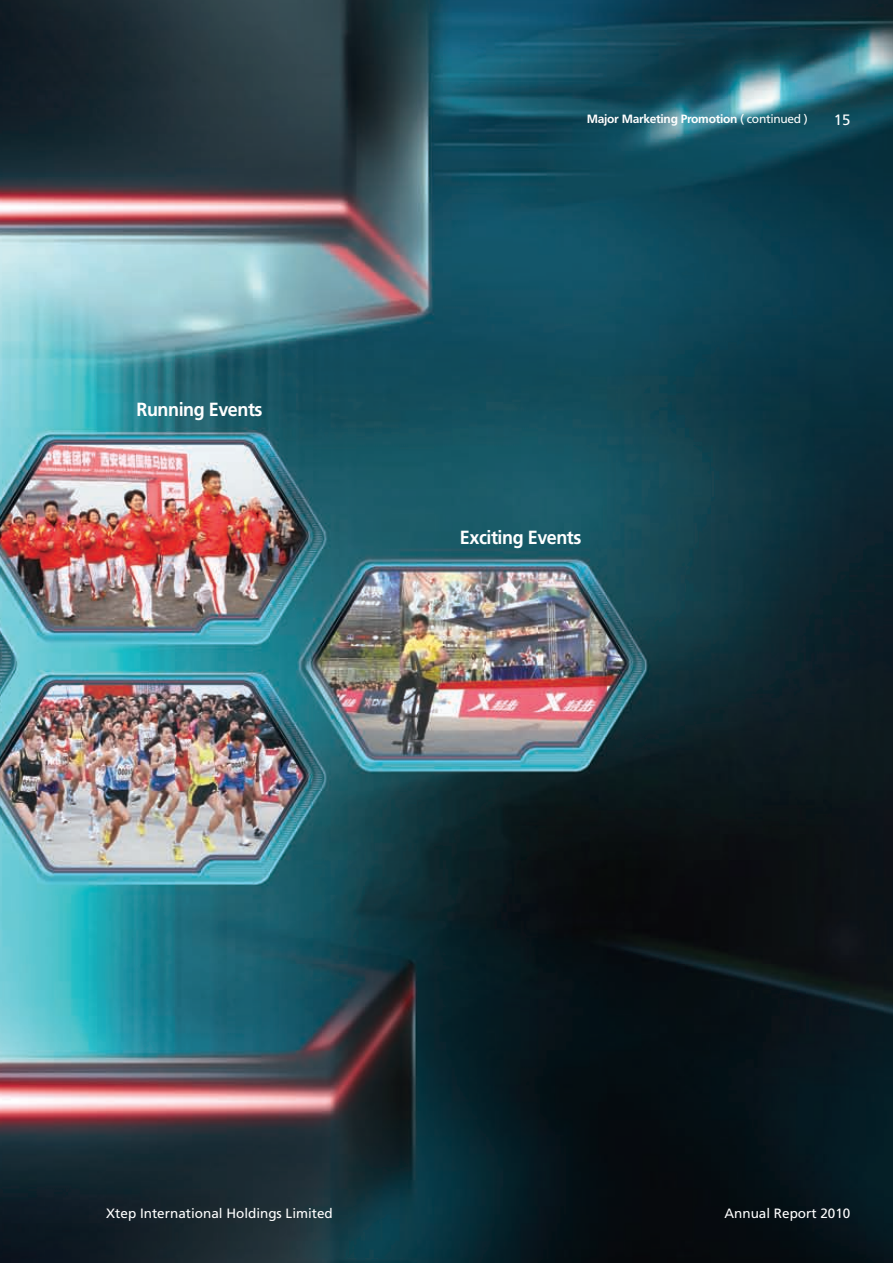
<style>
.page{position:relative;width:893px;height:1263px;background:#fff}
.page>*{position:absolute;margin:0;border:0;box-sizing:border-box;transform-origin:0 0}
.t1{font:700 19.05px "Frutiger LT Std";letter-spacing:-.025em;color:#fff;scale:.94 1}
.t2{font:15px "Frutiger LT Std";color:#fff}
.t3{font:13.5px "Frutiger LT Std";color:#fff}
.t4{font:700 12px "Frutiger LT Std";letter-spacing:-.025em;color:#fff}
.s1{font-weight:400}
</style>
<div class="page">
<img style="left:0;top:0;width:893px;height:1263px">
<h1 class="t1" style="left:137px;top:398px;width:136px">Running Events</h1>
<p class="t4" style="left:587px;top:112px;width:223px">Major Marketing Promotion <span class="s1">( continued )</span></p>
<p class="t2" style="left:834px;top:111px;width:18px">15</p>
<h1 class="t1" style="left:460px;top:526px;width:131px">Exciting Events</h1>
<p class="t3" style="left:106px;top:1206px;width:228px">Xtep International Holdings Limited</p>
<p class="t3" style="left:724px;top:1206px;width:128px">Annual Report 2010</p>
</div>
